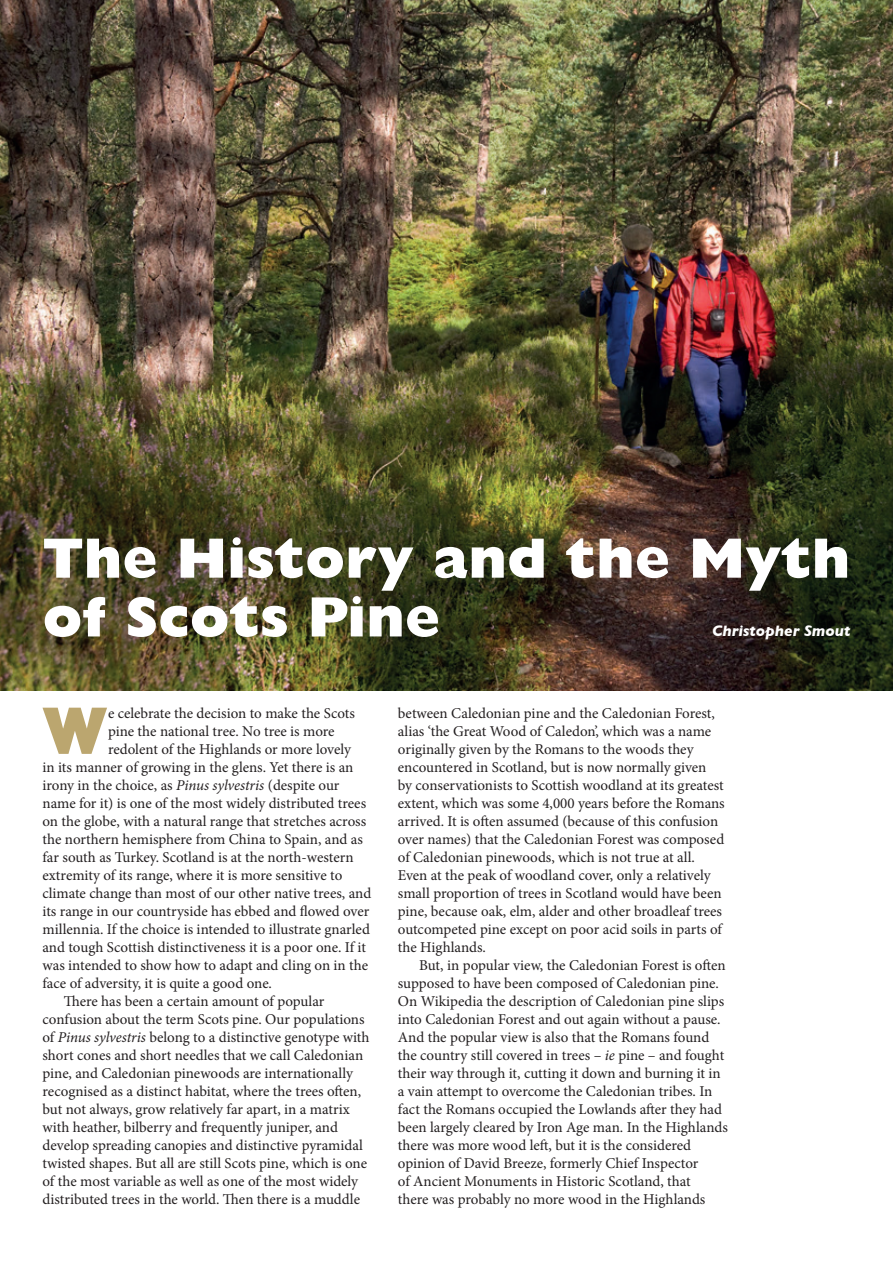
<style>
.page{position:relative;width:893px;height:1263px;background:#fff}
.page>*{position:absolute;margin:0;border:0;box-sizing:border-box;transform-origin:0 0}
.Paper_writer{font:800 67.8px "Gill Sans";color:#bba66f}
.Paper_heading{font:800 57.3px/58.8px "Gill Sans";color:#fff}
.Paper_heading-2{font:italic 700 15.45px "Gill Sans";color:#fff}
.Text_ragged{font:15px/18px "Minion Pro";color:#231f20}
.Paper_writer-2{font:15px "Minion Pro";letter-spacing:-.005em;color:#231f20}
.s1{font-style:italic}
</style>
<div class="page">
<img style="left:0;top:0;width:893px;height:690px">
<p class="Paper_heading" style="left:43px;top:529px;width:809px">The History and the Myth of Scots Pine</p>
<p class="Paper_heading-2" style="left:712px;top:622px;width:140px">Christopher Smout</p>
<p class="Paper_writer" style="left:42px;top:691px;width:68px">W</p>
<p class="Paper_writer-2" style="left:108px;top:703px;width:248px">e celebrate the decision to make the Scots</p>
<p class="Paper_writer-2" style="left:108px;top:721px;width:228px">pine the national tree. No tree is more</p>
<p class="Paper_writer-2" style="left:108px;top:739px;width:244px">redolent of the Highlands or more lovely</p>
<p class="Paper_writer-2" style="left:43px;top:757px;width:312px">in its manner of growing in the glens. Yet there is an</p>
<p class="Paper_writer-2" style="left:43px;top:775px;width:298px">irony in the choice, as <span class="s1">Pinus sylvestris</span> (despite our</p>
<p class="Paper_writer-2" style="left:43px;top:793px;width:325px">name for it) is one of the most widely distributed trees</p>
<p class="Paper_writer-2" style="left:43px;top:811px;width:325px">on the globe, with a natural range that stretches across</p>
<p class="Paper_writer-2" style="left:43px;top:829px;width:322px">the northern hemisphere from China to Spain, and as</p>
<p class="Paper_writer-2" style="left:43px;top:847px;width:313px">far south as Turkey. Scotland is at the north-western</p>
<p class="Paper_writer-2" style="left:43px;top:865px;width:301px">extremity of its range, where it is more sensitive to</p>
<p class="Paper_writer-2" style="left:43px;top:883px;width:330px">climate change than most of our other native trees, and</p>
<p class="Paper_writer-2" style="left:43px;top:901px;width:328px">its range in our countryside has ebbed and flowed over</p>
<p class="Paper_writer-2" style="left:43px;top:919px;width:329px">millennia. If the choice is intended to illustrate gnarled</p>
<p class="Paper_writer-2" style="left:43px;top:937px;width:325px">and tough Scottish distinctiveness it is a poor one. If it</p>
<p class="Paper_writer-2" style="left:43px;top:955px;width:327px">was intended to show how to adapt and cling on in the</p>
<p class="Paper_writer-2" style="left:43px;top:973px;width:231px">face of adversity, it is quite a good one.</p>
<p class="Text_ragged" style="left:43px;top:992px;width:329px;text-indent:21px">There has been a certain amount of popular confusion about the term Scots pine. Our populations of <span class="s1">Pinus sylvestris</span> belong to a distinctive genotype with short cones and short needles that we call Caledonian pine, and Caledonian pinewoods are internationally recognised as a distinct habitat, where the trees often, but not always, grow relatively far apart, in a matrix with heather, bilberry and frequently juniper, and develop spreading canopies and distinctive pyramidal twisted shapes. But all are still Scots pine, which is one of the most variable as well as one of the most widely distributed trees in the world. Then there is a muddle</p>
<p class="Text_ragged" style="left:398px;top:704px;width:328px">between Caledonian pine and the Caledonian Forest, alias ‘the Great Wood of Caledon’, which was a name originally given by the Romans to the woods they encountered in Scotland, but is now normally given<br>by conservationists to Scottish woodland at its greatest extent, which was some 4,000 years before the Romans arrived. It is often assumed (because of this confusion over names) that the Caledonian Forest was composed of Caledonian pinewoods, which is not true at all.<br>Even at the peak of woodland cover, only a relatively small proportion of trees in Scotland would have been pine, because oak, elm, alder and other broadleaf trees outcompeted pine except on poor acid soils in parts of the Highlands.</p>
<p class="Text_ragged" style="left:398px;top:956px;width:331px;text-indent:21px">But, in popular view, the Caledonian Forest is often supposed to have been composed of Caledonian pine.<br>On Wikipedia the description of Caledonian pine slips into Caledonian Forest and out again without a pause.<br>And the popular view is also that the Romans found the country still covered in trees – <span class="s1">ie</span> pine – and fought their way through it, cutting it down and burning it in a vain attempt to overcome the Caledonian tribes. In fact the Romans occupied the Lowlands after they had been largely cleared by Iron Age man. In the Highlands there was more wood left, but it is the considered opinion of David Breeze, formerly Chief Inspector<br>of Ancient Monuments in Historic Scotland, that<br>there was probably no more wood in the Highlands</p>
</div>
